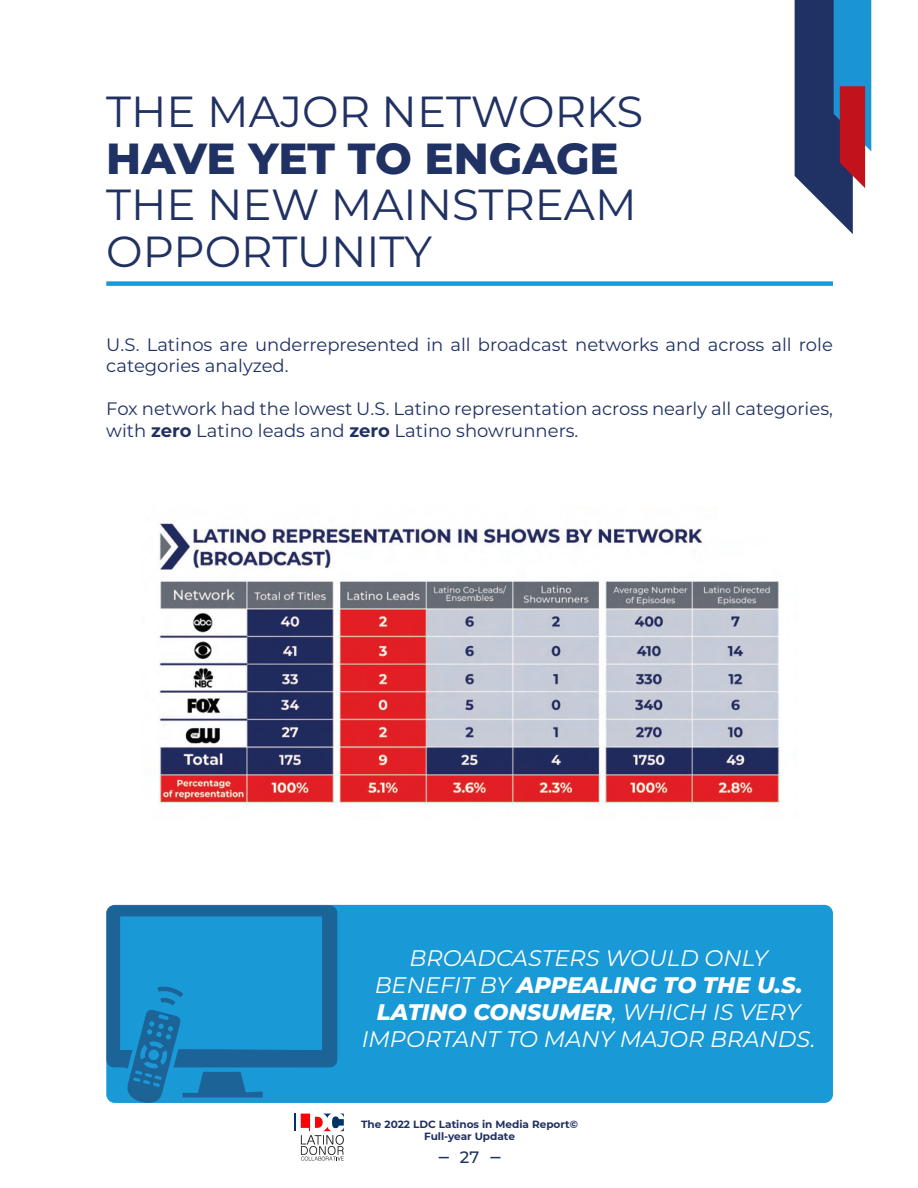
<style>
.page{position:relative;width:918px;height:1188px;background:#fff}
.page>*{position:absolute;margin:0;border:0;box-sizing:border-box;transform-origin:0 0}
.t1{font:43.5px/46.5px "Montserrat";color:#203163}
.Generales{font:italic 22.5px/27px "Montserrat";color:#fff;text-align:center}
.t2{font:18px/21.6px "Montserrat";color:#203163}
.t3{font:500 16.5px "Montserrat";color:#1f3362}
.t4{font:700 10.5px/12px "Montserrat";color:#203062;text-align:center}
.s1{font-weight:800}
.s2{font-weight:700}
</style>
<div class="page">
<div style="left:106px;top:281px;width:727px;height:5px;background:#1999d6"></div>
<img style="left:158px;top:523px;width:623px;height:283px">
<div style="left:106px;top:905px;width:727px;height:198px;background:#1999d6;border-radius:9px"></div>
<svg style="left:106px;top:905px;width:231px;height:198px"></svg>
<svg style="left:795px;top:0;width:76px;height:234px"></svg>
<svg style="left:295px;top:1114px;width:49px;height:47px"></svg>
<p class="t1" style="left:106px;top:87px;width:538px">THE MAJOR NETWORKS<br><span class="s1">HAVE YET TO ENGAGE</span></p>
<p class="t1" style="left:106px;top:180px;width:532px">THE NEW MAINSTREAM<br>OPPORTUNITY</p>
<p class="t2" style="left:106px;top:333px;width:728px">U.S. Latinos are underrepresented in all broadcast networks and across all role categories analyzed.</p>
<p class="t2" style="left:106px;top:398px;width:728px">Fox network had the lowest U.S. Latino representation across nearly all categories, with <span class="s2">zero</span> Latino leads and <span class="s2">zero</span> Latino showrunners.</p>
<p class="Generales" style="left:362px;top:943px;width:455px">BROADCASTERS WOULD ONLY<br>BENEFIT BY <span class="s1">APPEALING TO THE U.S.<br>LATINO CONSUMER</span>, WHICH IS VERY<br>IMPORTANT TO MANY MAJOR BRANDS.</p>
<p class="t4" style="left:361px;top:1118px;width:218px">The 2022 LDC Latinos in Media Report©<br>Full-year Update</p>
<p class="t3" style="left:460px;top:1145px;width:21px">27</p>
</div>
